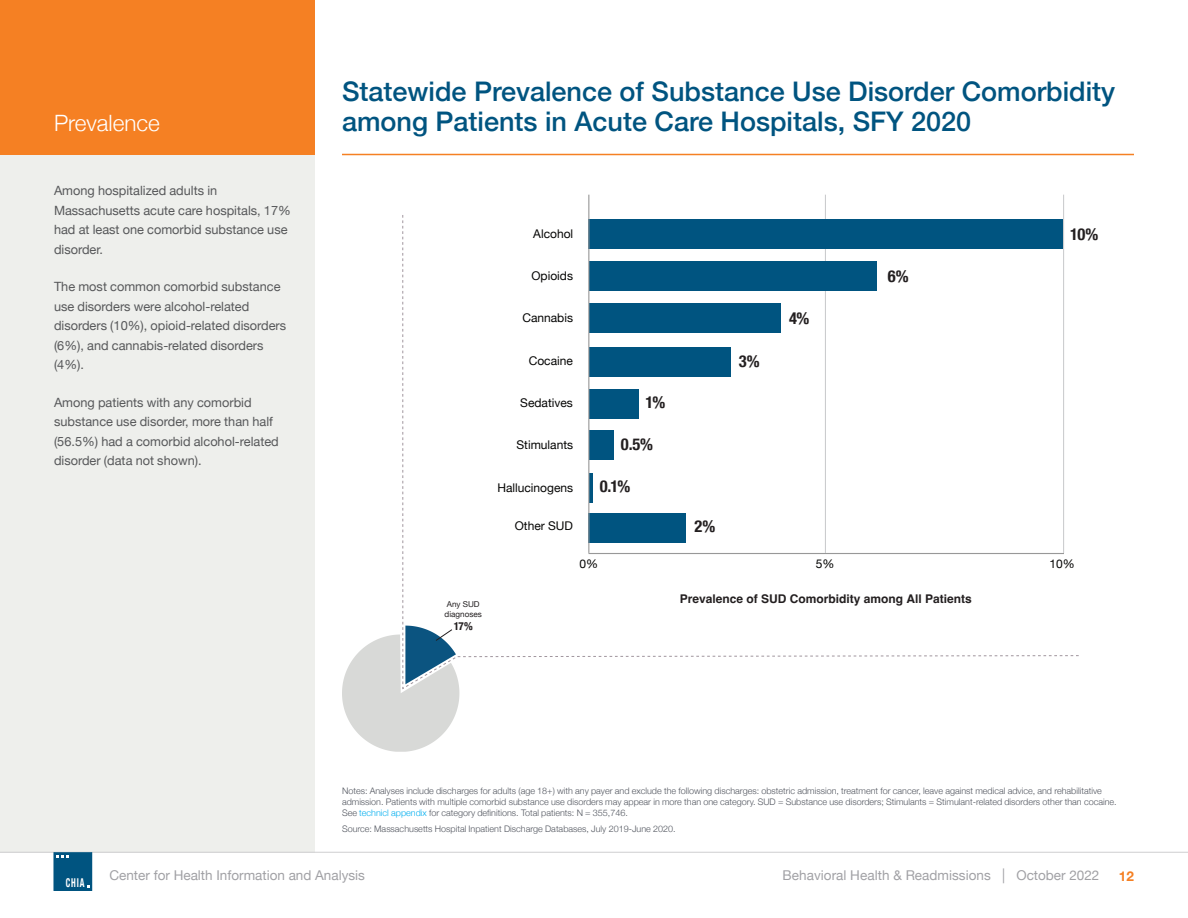
<style>
.page{position:relative;width:1188px;height:918px;background:#fff}
.page>*{position:absolute;margin:0;border:0;box-sizing:border-box;transform-origin:0 0}
.t1{font:500 27px "Helvetica Neue";color:#005480}
.t2{font:300 22.5px "Helvetica Neue";color:#fff}
.t3{font:700 condensed 16.5px "Helvetica Neue";color:#231f20}
.t4{font:13.5px "Helvetica Neue";color:#a1a1a5}
.t5{font:700 13.5px "Helvetica Neue";color:#f58023}
.t6{font:12.75px/19.5px "Helvetica Neue";color:#57585a}
.t7{font:700 condensed 12.15px "Helvetica Neue";color:#fff;scale:.7 1}
.t8{font:12px "Helvetica Neue";color:#050504}
.t9{font:700 12px "Helvetica";color:#231f20}
.t10{font:700 condensed 11.1px "Helvetica Neue";color:#231f20}
.t11{font:300 9px/11.2px "Helvetica Neue";color:#52565f}
.t12{font:8.1px/9.8px "Helvetica Neue";color:#231f20}
.s1{color:#00aeef}
.s2{font-size:14.85px}
</style>
<div class="page">
<hr style="left:342px;top:154px;width:792px;height:1px;background:#f58023">
<div style="left:0;top:137px;width:315px;height:716px;background:#eeefec"></div>
<div style="left:0;top:0;width:315px;height:154px;background:#f58023"></div>
<hr style="left:0;top:852px;width:1188px;height:1px;background:#ceced0">
<div style="left:54px;top:853px;width:38px;height:37px;background:#005480"></div>
<div style="left:54px;top:852px;width:38px;height:39px;border:1px solid #005480"></div>
<svg style="left:56px;top:855px;width:13px;height:2px"></svg>
<hr style="left:825px;top:195px;width:1px;height:358px;background:#c7c8ca">
<hr style="left:1063px;top:195px;width:1px;height:358px;background:#c7c8ca">
<svg style="left:402px;top:213px;width:677px;height:445px"></svg>
<div style="left:589px;top:513px;width:97px;height:29px;background:#005480"></div>
<div style="left:589px;top:431px;width:24px;height:29px;background:#005480"></div>
<div style="left:589px;top:389px;width:49px;height:29px;background:#005480"></div>
<div style="left:589px;top:347px;width:141px;height:29px;background:#005480"></div>
<div style="left:589px;top:303px;width:192px;height:30px;background:#005480"></div>
<div style="left:589px;top:261px;width:287px;height:30px;background:#005480"></div>
<div style="left:589px;top:219px;width:474px;height:30px;background:#005480"></div>
<svg style="left:342px;top:626px;width:117px;height:126px"></svg>
<hr style="left:589px;top:473px;width:3px;height:29px;background:#005480">
<hr style="left:588px;top:195px;width:1px;height:358px;background:#989898">
<h1 class="t1" style="left:342px;top:70px;width:775px">Statewide Prevalence of Substance Use Disorder Comorbidity</h1>
<h2 class="t2" style="left:54px;top:105px;width:107px">Prevalence</h2>
<h1 class="t1" style="left:342px;top:100px;width:631px">among Patients in Acute Care Hospitals, SFY 2020</h1>
<h3 class="t6" style="left:54px;top:182px;width:238px">Among hospitalized adults in<br>Massachusetts acute care hospitals, 17% had at least one comorbid substance use disorder.</h3>
<h3 class="t6" style="left:54px;top:278px;width:234px">The most common comorbid substance use disorders were alcohol-related disorders (10%), opioid-related disorders (6%), and cannabis-related disorders (4%).</h3>
<h3 class="t6" style="left:54px;top:393px;width:226px">Among patients with any comorbid substance use disorder, more than half (56.5%) had a comorbid alcohol-related disorder (data not shown).</h3>
<h3 class="t8" style="left:533px;top:225px;width:41px">Alcohol</h3>
<h3 class="t8" style="left:531px;top:267px;width:43px">Opioids</h3>
<h3 class="t8" style="left:522px;top:309px;width:52px">Cannabis</h3>
<h3 class="t8" style="left:529px;top:352px;width:46px">Cocaine</h3>
<h3 class="t8" style="left:520px;top:394px;width:54px">Sedatives</h3>
<h3 class="t8" style="left:517px;top:436px;width:58px">Stimulants</h3>
<h3 class="t3" style="left:646px;top:388px;width:21px">1%</h3>
<h3 class="t3" style="left:621px;top:430px;width:34px">0.5%</h3>
<h3 class="t8" style="left:497px;top:479px;width:77px">Hallucinogens</h3>
<h3 class="t3" style="left:600px;top:472px;width:32px">0.1%</h3>
<h3 class="t8" style="left:515px;top:517px;width:60px">Other SUD</h3>
<h3 class="t3" style="left:739px;top:348px;width:22px">3%</h3>
<h3 class="t3" style="left:695px;top:513px;width:22px">2%</h3>
<h3 class="t3" style="left:789px;top:304px;width:22px">4%</h3>
<h3 class="t3" style="left:888px;top:262px;width:22px">6%</h3>
<h3 class="t3" style="left:1070px;top:220px;width:29px">10%</h3>
<p class="t12" style="left:445px;top:600px;width:39px">Any SUD diagnoses</p>
<p class="t10" style="left:454px;top:617px;width:21px">17%</p>
<h3 class="t8" style="left:579px;top:555px;width:20px">0%</h3>
<h3 class="t8" style="left:816px;top:555px;width:20px">5%</h3>
<h3 class="t8" style="left:1049px;top:555px;width:27px">10%</h3>
<h3 class="t9" style="left:680px;top:592px;width:294px">Prevalence of SUD Comorbidity among All Patients</h3>
<h3 class="t7" style="left:66px;top:873px;width:28px">CHIA</h3>
<p class="t11" style="left:342px;top:784px;width:775px">Notes: Analyses include discharges for adults (age 18+) with any payer and exclude the following discharges: obstetric admission, treatment for cancer, leave against medical advice, and rehabilitative admission. Patients with multiple comorbid substance use disorders may appear in more than one category. SUD = Substance use disorders; Stimulants = Stimulant-related disorders other than cocaine.<br>See <span class="s1">technicl appendix</span> for category definitions. Total patients: N = 355,746.</p>
<p class="t11" style="left:342px;top:822px;width:333px">Source: Massachusetts Hospital Inpatient Discharge Databases, July 2019-June 2020.</p>
<h3 class="t4" style="left:109px;top:866px;width:257px">Center for Health Information and Analysis</h3>
<h3 class="t4" style="left:783px;top:866px;width:318px">Behavioral Health &amp; Readmissions <span class="s2">|</span> October 2022</h3>
<h3 class="t5" style="left:1119px;top:865px;width:17px">12</h3>
</div>
